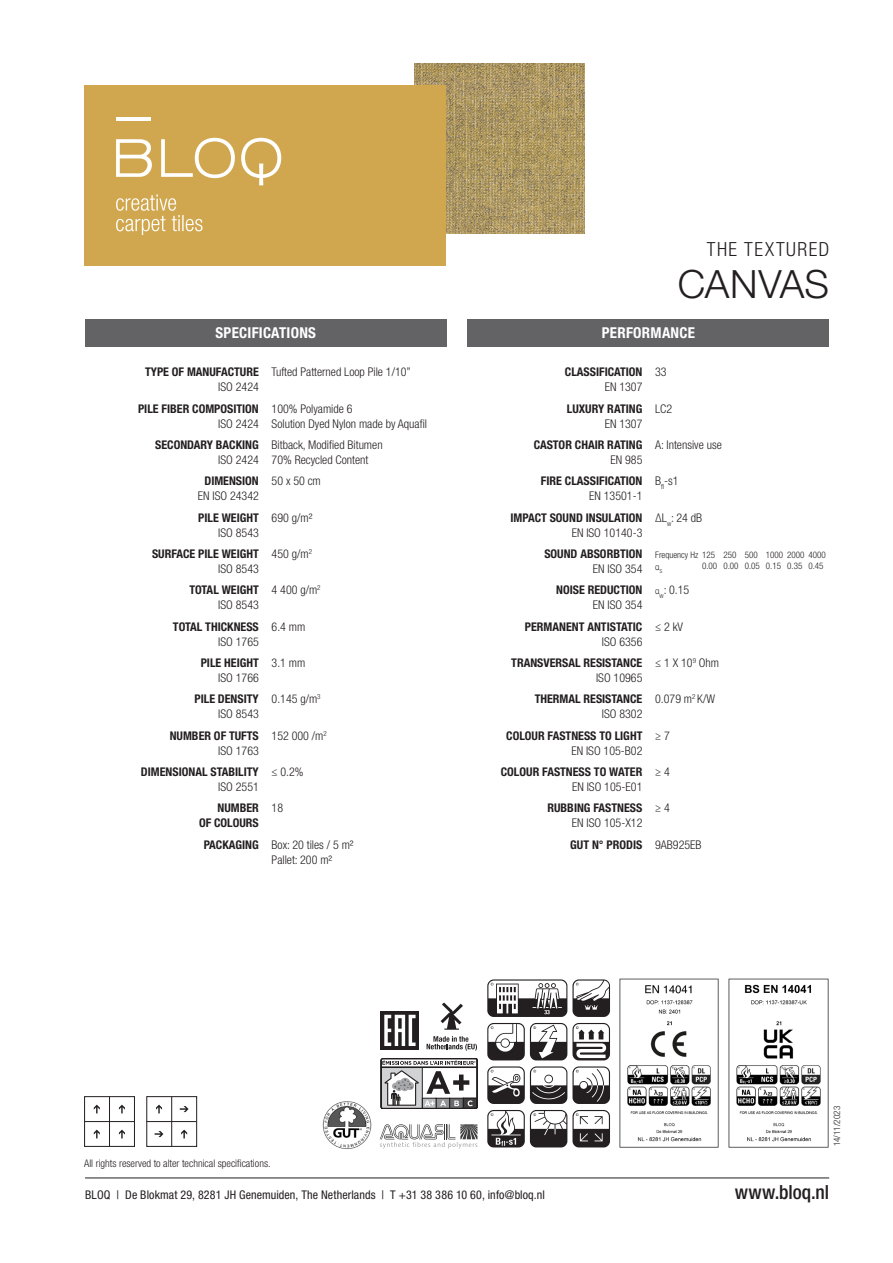
<style>
.page{position:relative;width:893px;height:1263px;background:#fff}
.page>*{position:absolute;margin:0;border:0;box-sizing:border-box;transform-origin:0 0}
.t1{font:75px "Floor Symbols IV Covering Standard";color:#231f20}
.PRODUCTNAAM{font:300 39px "Helvetica Neue LT Std";letter-spacing:.005em;color:#231f20}
.COLLECTIENAAM{font:300 condensed 19.5px "Helvetica Neue LT Std";letter-spacing:.08em;color:#231f20}
.t2{font:500 condensed 19.5px "Helvetica Neue LT Std";color:#231f20}
.t3{font:700 condensed 15px "Helvetica Neue LT Std";letter-spacing:.02em;color:#fff}
.TABEL_L_8_10_kaps{font:700 condensed 12px/15px "Helvetica Neue LT Std";color:#231f20;text-align:right}
.TABEL_R_8_10{font:300 condensed 12px/15px "Helvetica Neue LT Std";color:#231f20}
.t4{font:condensed 12px "Helvetica Neue LT Std";letter-spacing:.01em;color:#231f20}
.TABEL_L_8_10_kaps-2{font:300 condensed 12px/15px "Helvetica Neue LT Std";color:#231f20;text-align:center}
.t5{font:300 condensed 10.5px "Helvetica Neue LT Std";color:#231f20}
.TABEL_R_8_10-2{font:300 condensed 9px "Helvetica Neue LT Std";color:#231f20}
.Bijschrift{font:300 condensed 9px "Helvetica Neue LT Std";letter-spacing:.01em;color:#231f20}
.TABEL_L_8_10_kaps-3{font:300 9px "Helvetica Neue";color:#231f20;scale:.8 1}
.s1{font-weight:300}
.s2{font-weight:700}
.s3{font-family:"Helvetica Neue";font-stretch:normal;font-size:9px}
</style>
<div class="page">
<img style="left:415px;top:64px;width:170px;height:170px">
<hr style="left:85px;top:1177px;width:744px;height:1px;background:#231f20">
<div style="left:85px;top:319px;width:361px;height:28px;background:#636366"></div>
<div style="left:468px;top:319px;width:361px;height:28px;background:#636366"></div>
<div style="left:84px;top:1096px;width:51px;height:51px;border:1px solid #231f20"></div>
<hr style="left:109px;top:1096px;width:1px;height:50px;background:#231f20">
<hr style="left:84px;top:1121px;width:50px;height:1px;background:#231f20">
<svg style="left:94px;top:1105px;width:6px;height:8px"></svg>
<svg style="left:94px;top:1130px;width:6px;height:8px"></svg>
<svg style="left:119px;top:1105px;width:6px;height:8px"></svg>
<svg style="left:119px;top:1130px;width:6px;height:8px"></svg>
<div style="left:146px;top:1096px;width:51px;height:51px;border:1px solid #231f20"></div>
<hr style="left:171px;top:1096px;width:1px;height:50px;background:#231f20">
<hr style="left:147px;top:1121px;width:49px;height:1px;background:#231f20">
<svg style="left:156px;top:1105px;width:6px;height:8px"></svg>
<svg style="left:155px;top:1131px;width:8px;height:6px"></svg>
<svg style="left:180px;top:1106px;width:9px;height:6px"></svg>
<svg style="left:181px;top:1130px;width:6px;height:8px"></svg>
<div style="left:84px;top:85px;width:362px;height:181px;background:#d0a74f"></div>
<hr style="left:116px;top:117px;width:34px;height:3px;background:#fff">
<svg style="left:116px;top:138px;width:165px;height:47px"></svg>
<svg style="left:116px;top:194px;width:87px;height:41px"></svg>
<img style="left:619px;top:978px;width:100px;height:170px">
<svg style="left:381px;top:1058px;width:96px;height:51px"></svg>
<div style="left:381px;top:1011px;width:38px;height:38px;background:#231f20"></div>
<svg style="left:384px;top:1015px;width:32px;height:31px"></svg>
<svg style="left:427px;top:1036px;width:50px;height:15px"></svg>
<svg style="left:441px;top:1002px;width:22px;height:28px"></svg>
<img style="left:323px;top:1101px;width:48px;height:48px">
<svg style="left:380px;top:1124px;width:97px;height:24px"></svg>
<img style="left:728px;top:978px;width:101px;height:170px">
<p class="COLLECTIENAAM" style="left:707px;top:238px;width:124px">THE TEXTURED</p>
<p class="PRODUCTNAAM" style="left:678px;top:261px;width:153px">CANVAS</p>
<p class="t3" style="left:215px;top:324px;width:102px">SPECIFICATIONS</p>
<p class="t3" style="left:602px;top:324px;width:95px">PERFORMANCE</p>
<p class="TABEL_L_8_10_kaps" style="left:145px;top:364px;width:115px">TYPE OF MANUFACTURE<br><span class="s1">ISO 2424</span></p>
<p class="TABEL_R_8_10" style="left:272px;top:364px;width:141px">Tufted Patterned Loop Pile 1/10”</p>
<p class="TABEL_L_8_10_kaps" style="left:138px;top:401px;width:122px">PILE FIBER COMPOSITION<br><span class="s1">ISO 2424</span></p>
<p class="TABEL_R_8_10" style="left:272px;top:401px;width:157px">100% Polyamide 6<br>Solution Dyed Nylon made by Aquafil</p>
<p class="TABEL_L_8_10_kaps" style="left:155px;top:437px;width:105px">SECONDARY BACKING<br><span class="s1">ISO 2424</span></p>
<p class="TABEL_R_8_10" style="left:272px;top:437px;width:113px">Bitback, Modified Bitumen<br>70% Recycled Content</p>
<p class="TABEL_L_8_10_kaps-2" style="left:198px;top:473px;width:62px"><span class="s2">DIMENSION<br></span>EN ISO 24342</p>
<p class="TABEL_R_8_10" style="left:272px;top:473px;width:51px">50 x 50 cm</p>
<p class="TABEL_L_8_10_kaps" style="left:198px;top:510px;width:62px">PILE WEIGHT<br><span class="s1">ISO 8543</span></p>
<p class="TABEL_R_8_10" style="left:272px;top:510px;width:42px">690 g/m²</p>
<p class="TABEL_L_8_10_kaps" style="left:152px;top:546px;width:108px">SURFACE PILE WEIGHT<br><span class="s1">ISO 8543</span></p>
<p class="TABEL_R_8_10" style="left:272px;top:546px;width:42px">450 g/m<sup>2</sup></p>
<p class="TABEL_L_8_10_kaps" style="left:189px;top:582px;width:71px">TOTAL WEIGHT<br><span class="s1">ISO 8543</span></p>
<p class="TABEL_R_8_10" style="left:272px;top:582px;width:51px">4 400 g/m<sup>2</sup></p>
<p class="TABEL_L_8_10_kaps" style="left:173px;top:619px;width:87px">TOTAL THICKNESS<br><span class="s1">ISO 1765</span></p>
<p class="TABEL_R_8_10" style="left:272px;top:619px;width:35px">6.4 mm</p>
<p class="TABEL_L_8_10_kaps" style="left:201px;top:655px;width:60px">PILE HEIGHT<br><span class="s1">ISO 1766</span></p>
<p class="TABEL_R_8_10" style="left:272px;top:655px;width:35px">3.1 mm</p>
<p class="TABEL_L_8_10_kaps" style="left:194px;top:691px;width:66px">PILE DENSITY<br><span class="s1">ISO 8543</span></p>
<p class="TABEL_R_8_10" style="left:272px;top:691px;width:51px">0.145 g/m<sup>3</sup></p>
<p class="TABEL_L_8_10_kaps" style="left:170px;top:728px;width:91px">NUMBER OF TUFTS<br><span class="s1">ISO 1763</span></p>
<p class="TABEL_R_8_10" style="left:272px;top:728px;width:57px">152 000 /m<sup>2</sup></p>
<p class="TABEL_L_8_10_kaps" style="left:141px;top:764px;width:119px">DIMENSIONAL STABILITY<br><span class="s1">ISO 2551</span></p>
<p class="TABEL_R_8_10" style="left:272px;top:764px;width:33px">≤ 0.2%</p>
<p class="TABEL_L_8_10_kaps" style="left:199px;top:800px;width:61px">NUMBER<br>OF COLOURS</p>
<p class="TABEL_R_8_10" style="left:272px;top:800px;width:13px">18</p>
<p class="TABEL_L_8_10_kaps" style="left:204px;top:837px;width:57px">PACKAGING</p>
<p class="TABEL_R_8_10" style="left:272px;top:837px;width:84px">Box: 20 tiles / 5 m²<br>Pallet: 200 m²</p>
<p class="TABEL_L_8_10_kaps" style="left:565px;top:364px;width:79px">CLASSIFICATION<br><span class="s1">EN 1307</span></p>
<p class="TABEL_R_8_10" style="left:655px;top:364px;width:13px">33</p>
<p class="TABEL_L_8_10_kaps" style="left:567px;top:401px;width:77px">LUXURY RATING<br><span class="s1">EN 1307</span></p>
<p class="TABEL_R_8_10" style="left:655px;top:401px;width:19px">LC2</p>
<p class="TABEL_L_8_10_kaps" style="left:534px;top:437px;width:110px">CASTOR CHAIR RATING<br><span class="s1">EN 985</span></p>
<p class="TABEL_R_8_10" style="left:655px;top:437px;width:68px">A: Intensive use</p>
<p class="TABEL_L_8_10_kaps" style="left:541px;top:473px;width:103px">FIRE CLASSIFICATION<br><span class="s1">EN 13501-1</span></p>
<p class="TABEL_R_8_10" style="left:655px;top:473px;width:25px">B<sub>fl</sub>-s1</p>
<p class="TABEL_L_8_10_kaps" style="left:510px;top:510px;width:133px">IMPACT SOUND INSULATION<br><span class="s1">EN ISO 10140-3</span></p>
<p class="TABEL_R_8_10" style="left:655px;top:510px;width:49px">∆L<sub>w</sub>: 24 dB</p>
<p class="TABEL_L_8_10_kaps" style="left:544px;top:546px;width:100px">SOUND ABSORBTION<br><span class="s1">EN ISO 354</span></p>
<p class="TABEL_R_8_10-2" style="left:655px;top:550px;width:61px">Frequency Hz 125</p>
<p class="TABEL_R_8_10-2" style="left:723px;top:550px;width:14px">250</p>
<p class="TABEL_R_8_10-2" style="left:745px;top:550px;width:14px">500</p>
<p class="TABEL_R_8_10-2" style="left:766px;top:550px;width:61px">1000 2000 4000</p>
<p class="TABEL_L_8_10_kaps-3" style="left:655px;top:559px;width:10px">α<sub>S</sub></p>
<p class="TABEL_R_8_10-2" style="left:702px;top:560px;width:17px">0.00</p>
<p class="TABEL_R_8_10-2" style="left:723px;top:560px;width:17px">0.00</p>
<p class="TABEL_R_8_10-2" style="left:745px;top:560px;width:17px">0.05</p>
<p class="TABEL_R_8_10-2" style="left:766px;top:560px;width:17px">0.15</p>
<p class="TABEL_R_8_10-2" style="left:787px;top:560px;width:17px">0.35</p>
<p class="TABEL_R_8_10-2" style="left:808px;top:560px;width:17px">0.45</p>
<p class="TABEL_L_8_10_kaps" style="left:556px;top:582px;width:88px">NOISE REDUCTION<br><span class="s1">EN ISO 354</span></p>
<p class="TABEL_R_8_10" style="left:655px;top:583px;width:36px"><span class="s3">α</span><sub>w</sub>: 0.15</p>
<p class="TABEL_L_8_10_kaps" style="left:525px;top:619px;width:119px">PERMANENT ANTISTATIC<br><span class="s1">ISO 6356</span></p>
<p class="TABEL_R_8_10" style="left:655px;top:619px;width:29px">≤ 2 kV</p>
<p class="TABEL_L_8_10_kaps" style="left:511px;top:655px;width:133px">TRANSVERSAL RESISTANCE<br><span class="s1">ISO 10965</span></p>
<p class="TABEL_R_8_10" style="left:655px;top:655px;width:65px">≤ 1 X 10<sup>9</sup> Ohm</p>
<p class="TABEL_L_8_10_kaps" style="left:535px;top:691px;width:109px">THERMAL RESISTANCE<br><span class="s1">ISO 8302</span></p>
<p class="TABEL_R_8_10" style="left:655px;top:691px;width:61px">0.079 m<sup>2</sup> K/W</p>
<p class="TABEL_L_8_10_kaps" style="left:506px;top:728px;width:138px">COLOUR FASTNESS TO LIGHT<br><span class="s1">EN ISO 105-B02</span></p>
<p class="TABEL_R_8_10" style="left:655px;top:728px;width:16px">≥ 7</p>
<p class="TABEL_L_8_10_kaps" style="left:501px;top:764px;width:143px">COLOUR FASTNESS TO WATER<br><span class="s1">EN ISO 105-E01</span></p>
<p class="TABEL_R_8_10" style="left:655px;top:764px;width:16px">≥ 4</p>
<p class="TABEL_L_8_10_kaps" style="left:547px;top:800px;width:97px">RUBBING FASTNESS<br><span class="s1">EN ISO 105-X12</span></p>
<p class="TABEL_R_8_10" style="left:655px;top:800px;width:16px">≥ 4</p>
<p class="TABEL_L_8_10_kaps" style="left:570px;top:837px;width:74px">GUT N° PRODIS</p>
<p class="TABEL_R_8_10" style="left:655px;top:837px;width:48px">9AB925EB</p>
<p class="t5" style="left:84px;top:1157px;width:188px">All rights reserved to alter technical specifications.</p>
<p class="t1" style="left:570px;top:947px;width:44px">●</p>
<p class="Bijschrift" style="left:832px;top:1146px;width:42px;rotate:-90deg">14/11/2023</p>
<p class="t4" style="left:85px;top:1188px;width:461px">BLOQ | De Blokmat 29, 8281 JH Genemuiden, The Netherlands | T +31 38 386 10 60, info@bloq.nl</p>
<p class="t2" style="left:735px;top:1181px;width:96px">www.bloq.nl</p>
</div>
